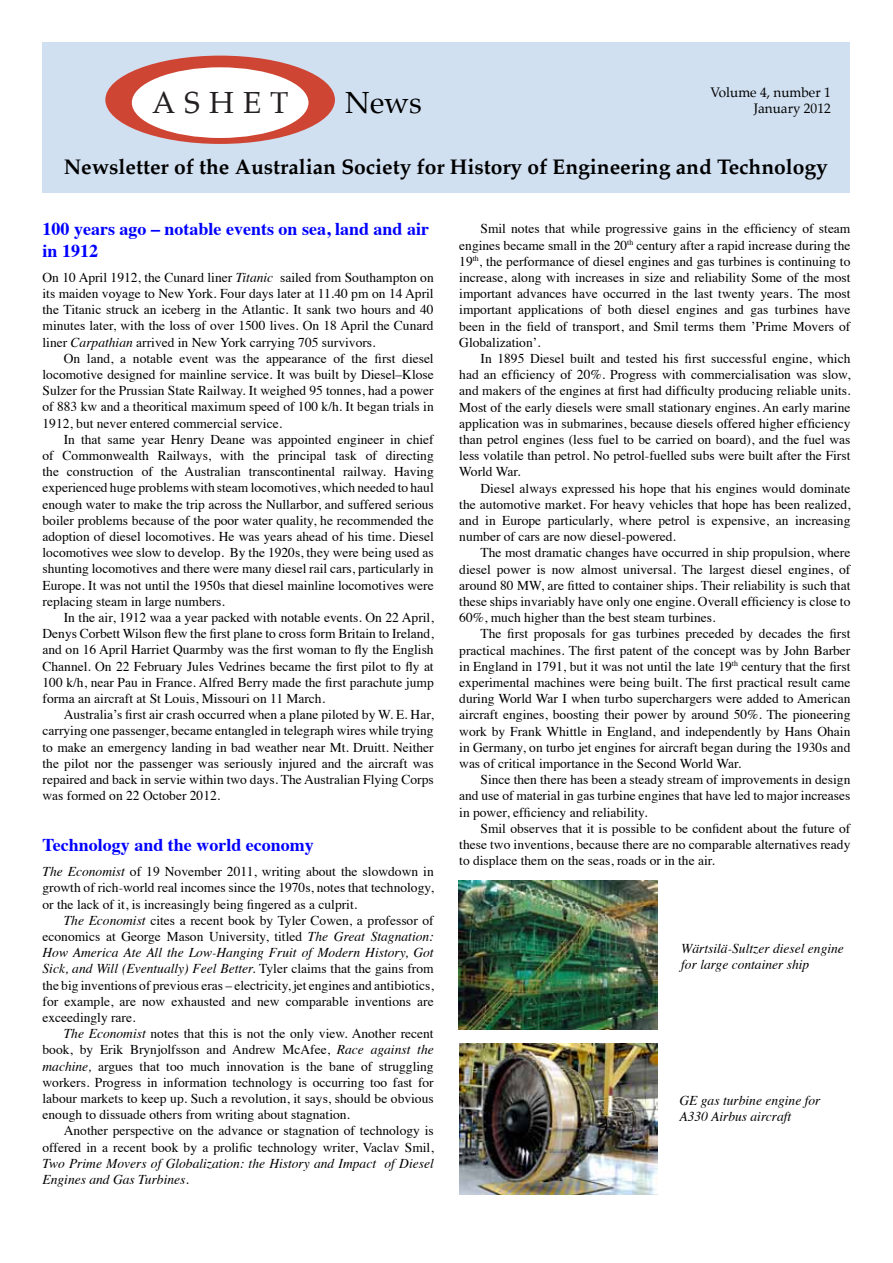
<style>
.page{position:relative;width:893px;height:1263px;background:#fff}
.page>*{position:absolute;margin:0;border:0;box-sizing:border-box;transform-origin:0 0}
.t1{font:29.85px "Palatino";letter-spacing:.3em;color:#241f21}
.t2{font:29.85px "Palatino";color:#000}
.t3{font:700 21px "Palatino";color:#000}
.t4{font:700 18px/21.6px "Times";color:#00f}
.t5{font:13.5px/16.2px "Times";color:#000;text-align:justify}
.t6{font:italic 13.5px/16.2px "Times";color:#000}
.t7{font:13.5px "Palatino";color:#000}
.s1{font-style:italic}
</style>
<div class="page">
<div style="left:43px;top:43px;width:807px;height:150px;background:#d1e0f1"></div>
<div style="left:105px;top:56px;width:230px;height:88px;background:#cf4533;border-radius:50%"></div>
<div style="left:132px;top:67px;width:176px;height:71px;background:#fff;border-radius:50%"></div>
<img style="left:459px;top:880px;width:199px;height:149px">
<img style="left:459px;top:1043px;width:198px;height:152px">
<p class="t7" style="left:711px;top:81px;width:122px">Volume 4, number 1</p>
<h1 class="t1" style="left:152px;top:78px;width:138px">ASHET</h1>
<h1 class="t2" style="left:345px;top:78px;width:78px">News</h1>
<p class="t7" style="left:754px;top:98px;width:79px">January 2012</p>
<h2 class="t3" style="left:64px;top:149px;width:766px">Newsletter of the Australian Society for History of Engineering and Technology</h2>
<h3 class="t4" style="left:43px;top:217px;width:388px">100 years ago – notable events on sea, land and air in 1912</h3>
<p class="t5" style="left:43px;top:268px;width:393px">On 10 April 1912, the Cunard liner <span class="s1">Titanic</span> sailed from Southampton on its maiden voyage to New York. Four days later at 11.40 pm on 14 April the Titanic struck an iceberg in the Atlantic. It sank two hours and 40 minutes later, with the loss of over 1500 lives. On 18 April the Cunard liner <span class="s1">Carpathian</span> arrived in New York carrying 705 survivors.</p>
<p class="t5" style="left:43px;top:349px;width:393px;text-indent:21px">On land, a notable event was the appearance of the first diesel locomotive designed for mainline service. It was built by Diesel–Klose Sulzer for the Prussian State Railway. It weighed 95 tonnes, had a power of 883 kw and a theoritical maximum speed of 100 k/h. It began trials in 1912, but never entered commercial service.</p>
<p class="t5" style="left:43px;top:430px;width:393px;text-indent:21px">In that same year Henry Deane was appointed engineer in chief of Commonwealth Railways, with the principal task of directing the construction of the Australian transcontinental railway. Having experienced huge problems with steam locomotives, which needed to haul enough water to make the trip across the Nullarbor, and suffered serious boiler problems because of the poor water quality, he recommended the adoption of diesel locomotives. He was years ahead of his time. Diesel locomotives wee slow to develop. By the 1920s, they were being used as shunting locomotives and there were many diesel rail cars, particularly in Europe. It was not until the 1950s that diesel mainline locomotives were replacing steam in large numbers.</p>
<p class="t5" style="left:43px;top:608px;width:393px;text-indent:21px">In the air, 1912 waa a year packed with notable events. On 22 April, Denys Corbett Wilson flew the first plane to cross form Britain to Ireland, and on 16 April Harriet Quarmby was the first woman to fly the English Channel. On 22 February Jules Vedrines became the first pilot to fly at 100 k/h, near Pau in France. Alfred Berry made the first parachute jump forma an aircraft at St Louis, Missouri on 11 March.</p>
<p class="t5" style="left:43px;top:705px;width:393px;text-indent:21px">Australia’s first air crash occurred when a plane piloted by W. E. Har, carrying one passenger, became entangled in telegraph wires while trying to make an emergency landing in bad weather near Mt. Druitt. Neither the pilot nor the passenger was seriously injured and the aircraft was repaired and back in servie within two days. The Australian Flying Corps was formed on 22 October 2012.</p>
<h3 class="t4" style="left:43px;top:833px;width:273px">Technology and the world economy</h3>
<p class="t5" style="left:43px;top:862px;width:393px"><span class="s1">The Economist</span> of 19 November 2011, writing about the slowdown in growth of rich-world real incomes since the 1970s, notes that technology, or the lack of it, is increasingly being fingered as a culprit.</p>
<p class="t5" style="left:43px;top:911px;width:393px;text-indent:21px"><span class="s1">The Economist</span> cites a recent book by Tyler Cowen, a professor of economics at George Mason University, titled <span class="s1">The Great Stagnation:<br>How America Ate All the Low-Hanging Fruit of Modern History, Got Sick, and Will (Eventually) Feel Better.</span> Tyler claims that the gains from the big inventions of previous eras – electricity, jet engines and antibiotics, for example, are now exhausted and new comparable inventions are exceedingly rare.</p>
<p class="t5" style="left:43px;top:1024px;width:393px;text-indent:21px"><span class="s1">The Economist</span> notes that this is not the only view. Another recent book, by Erik Brynjolfsson and Andrew McAfee, <span class="s1">Race against the machine,</span> argues that too much innovation is the bane of struggling workers. Progress in information technology is occurring too fast for labour markets to keep up. Such a revolution, it says, should be obvious enough to dissuade others from writing about stagnation.</p>
<p class="t5" style="left:43px;top:1121px;width:393px;text-align:right">Another perspective on the advance or stagnation of technology is offered in a recent book by a prolific technology writer, Vaclav Smil,</p>
<p class="t6" style="left:43px;top:1154px;width:393px">Two Prime Movers of Globalization: the History and Impact of Diesel<br>Engines and Gas Turbines.</p>
<p class="t5" style="left:459px;top:220px;width:393px;text-indent:21px">Smil notes that while progressive gains in the efficiency of steam engines became small in the 20<sup>th</sup> century after a rapid increase during the 19<sup>th</sup>, the performance of diesel engines and gas turbines is continuing to increase, along with increases in size and reliability Some of the most important advances have occurred in the last twenty years. The most important applications of both diesel engines and gas turbines have been in the field of transport, and Smil terms them ’Prime Movers of Globalization’.</p>
<p class="t5" style="left:459px;top:349px;width:393px;text-indent:21px">In 1895 Diesel built and tested his first successful engine, which had an efficiency of 20%. Progress with commercialisation was slow, and makers of the engines at first had difficulty producing reliable units.<br>Most of the early diesels were small stationary engines. An early marine application was in submarines, because diesels offered higher efficiency than petrol engines (less fuel to be carried on board), and the fuel was less volatile than petrol. No petrol-fuelled subs were built after the First World War.</p>
<p class="t5" style="left:459px;top:479px;width:393px;text-indent:21px">Diesel always expressed his hope that his engines would dominate the automotive market. For heavy vehicles that hope has been realized, and in Europe particularly, where petrol is expensive, an increasing number of cars are now diesel-powered.</p>
<p class="t5" style="left:459px;top:544px;width:393px;text-indent:21px">The most dramatic changes have occurred in ship propulsion, where diesel power is now almost universal. The largest diesel engines, of around 80 MW, are fitted to container ships. Their reliability is such that these ships invariably have only one engine. Overall efficiency is close to 60%, much higher than the best steam turbines.</p>
<p class="t5" style="left:459px;top:625px;width:393px;text-indent:21px">The first proposals for gas turbines preceded by decades the first practical machines. The first patent of the concept was by John Barber in England in 1791, but it was not until the late 19<sup>th</sup> century that the first experimental machines were being built. The first practical result came during World War I when turbo superchargers were added to American aircraft engines, boosting their power by around 50%. The pioneering work by Frank Whittle in England, and independently by Hans Ohain in Germany, on turbo jet engines for aircraft began during the 1930s and was of critical importance in the Second World War.</p>
<p class="t5" style="left:459px;top:770px;width:393px;text-indent:21px">Since then there has been a steady stream of improvements in design and use of material in gas turbine engines that have led to major increases in power, efficiency and reliability.</p>
<p class="t5" style="left:459px;top:819px;width:393px;text-indent:21px">Smil observes that it is possible to be confident about the future of these two inventions, because there are no comparable alternatives ready to displace them on the seas, roads or in the air.</p>
<p class="t6" style="left:681px;top:940px;width:164px">Wärtsilä-Sultzer diesel engine for large container ship</p>
<p class="t6" style="left:679px;top:1091px;width:142px">GE gas turbine engine for<br>A330 Airbus aircraft</p>
</div>
